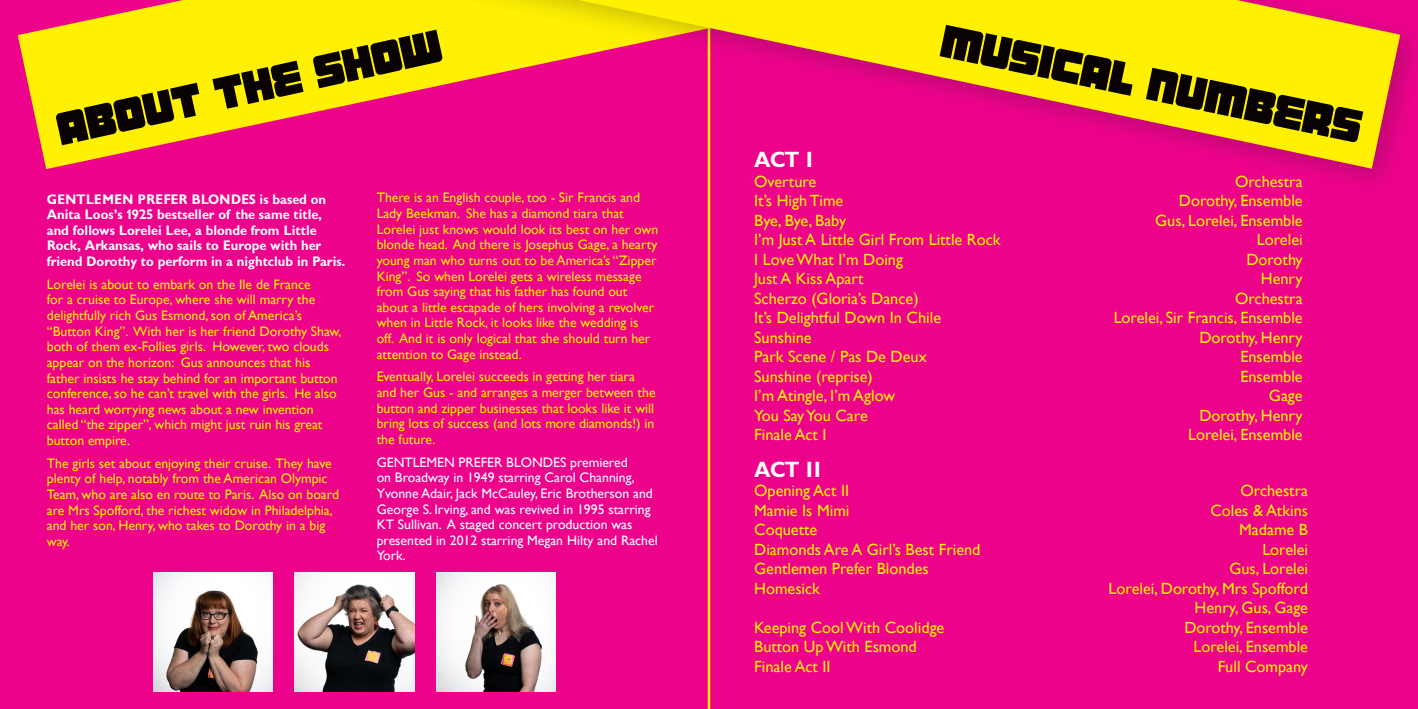
<style>
.page{position:relative;width:1418px;height:709px;background:#fff}
.page>*{position:absolute;margin:0;border:0;box-sizing:border-box;transform-origin:0 0}
.t1{font:45.62px "Metropolian Demo";color:#080302}
.t2{font:700 21.88px "Gill Sans Display MT Pro";color:#fff}
.t3{font:16.25px/19.5px "Gill Sans";color:#fff101;text-align:right}
.t4{font:13.75px/15.6px "Gill Sans";color:#fff101}
.t5{font:13.75px/15.6px "Gill Sans";color:#fff}
.t6{font:700 13.75px/15.6px "Gill Sans Display MT Pro";color:#fff}
</style>
<div class="page">
<div style="left:710px;top:198px;width:707px;height:511px;background:#ed028c"></div>
<div style="left:0;top:0;width:710px;height:709px;background:#ed028c"></div>
<svg style="left:18px;top:0;width:305px;height:169px;background:#fab523"></svg>
<div style="left:323px;top:0;width:1094px;height:198px;background:#231f20;opacity:.24"></div>
<svg style="left:337px;top:0;width:1063px;height:169px;background:#f37a44"></svg>
<img style="left:436px;top:572px;width:120px;height:119px">
<img style="left:295px;top:572px;width:119px;height:119px">
<img style="left:153px;top:572px;width:119px;height:119px">
<p class="t1" style="left:54px;top:116px;width:394px;rotate:-13deg">ABOUT THE SHOW</p>
<p class="t6" style="left:47px;top:191px;width:300px">GENTLEMEN PREFER BLONDES is based on Anita Loos’s 1925 bestseller of the same title, and follows Lorelei Lee, a blonde from Little Rock, Arkansas, who sails to Europe with her friend Dorothy to perform in a nightclub in Paris.</p>
<p class="t4" style="left:47px;top:276px;width:296px">Lorelei is about to embark on the Ile de France<br>for a cruise to Europe, where she will marry the delightfully rich Gus Esmond, son of America’s “Button King”. With her is her friend Dorothy Shaw, both of them ex-Follies girls. However, two clouds appear on the horizon: Gus announces that his father insists he stay behind for an important button conference, so he can’t travel with the girls. He also has heard worrying news about a new invention called “the zipper”, which might just ruin his great button empire.</p>
<p class="t4" style="left:47px;top:455px;width:294px">The girls set about enjoying their cruise. They have plenty of help, notably from the American Olympic Team, who are also en route to Paris. Also on board are Mrs Spofford, the richest widow in Philadelphia, and her son, Henry, who takes to Dorothy in a big way.</p>
<p class="t4" style="left:377px;top:190px;width:283px">There is an English couple, too - Sir Francis and Lady Beekman. She has a diamond tiara that Lorelei just knows would look its best on her own blonde head. And there is Josephus Gage, a hearty young man who turns out to be America’s “Zipper King”. So when Lorelei gets a wireless message from Gus saying that his father has found out about a little escapade of hers involving a revolver when in Little Rock, it looks like the wedding is off. And it is only logical that she should turn her attention to Gage instead.</p>
<p class="t4" style="left:377px;top:369px;width:280px">Eventually, Lorelei succeeds in getting her tiara and her Gus - and arranges a merger between the button and zipper businesses that looks like it will bring lots of success (and lots more diamonds!) in the future.</p>
<p class="t5" style="left:377px;top:454px;width:282px">GENTLEMEN PREFER BLONDES premiered<br>on Broadway in 1949 starring Carol Channing, Yvonne Adair, Jack McCauley, Eric Brotherson and George S. Irving, and was revived in 1995 starring KT Sullivan. A staged concert production was presented in 2012 starring Megan Hilty and Rachel York.</p>
<p class="t1" style="left:945px;top:24px;width:430px;rotate:12deg">MUSICAL NUMBERS</p>
<p class="t2" style="left:754px;top:147px;width:61px">ACT I</p>
<p class="t3" style="left:754px;top:171px;width:64px">Overture</p>
<p class="t3" style="left:1235px;top:171px;width:69px">Orchestra</p>
<p class="t3" style="left:754px;top:191px;width:91px">It’s High Time</p>
<p class="t3" style="left:1178px;top:191px;width:125px">Dorothy, Ensemble</p>
<p class="t3" style="left:754px;top:210px;width:94px">Bye, Bye, Baby</p>
<p class="t3" style="left:1155px;top:210px;width:149px">Gus, Lorelei, Ensemble</p>
<p class="t3" style="left:754px;top:230px;width:248px">I’m Just A Little Girl From Little Rock</p>
<p class="t3" style="left:1256px;top:230px;width:47px">Lorelei</p>
<p class="t3" style="left:754px;top:249px;width:150px">I Love What I’m Doing</p>
<p class="t3" style="left:1246px;top:249px;width:58px">Dorothy</p>
<p class="t3" style="left:754px;top:269px;width:111px">Just A Kiss Apart</p>
<p class="t3" style="left:1260px;top:269px;width:43px">Henry</p>
<p class="t3" style="left:754px;top:288px;width:166px">Scherzo (Gloria’s Dance)</p>
<p class="t3" style="left:1235px;top:288px;width:69px">Orchestra</p>
<p class="t3" style="left:754px;top:308px;width:188px">It’s Delightful Down In Chile</p>
<p class="t3" style="left:1113px;top:308px;width:190px">Lorelei, Sir Francis, Ensemble</p>
<p class="t3" style="left:754px;top:327px;width:59px">Sunshine</p>
<p class="t3" style="left:1199px;top:327px;width:105px">Dorothy, Henry</p>
<p class="t3" style="left:754px;top:347px;width:174px">Park Scene / Pas De Deux</p>
<p class="t3" style="left:1240px;top:347px;width:64px">Ensemble</p>
<p class="t3" style="left:754px;top:366px;width:120px">Sunshine (reprise)</p>
<p class="t3" style="left:1240px;top:366px;width:64px">Ensemble</p>
<p class="t3" style="left:754px;top:386px;width:142px">I’m Atingle, I’m Aglow</p>
<p class="t3" style="left:1268px;top:386px;width:35px">Gage</p>
<p class="t3" style="left:754px;top:405px;width:115px">You Say You Care</p>
<p class="t3" style="left:1199px;top:405px;width:105px">Dorothy, Henry</p>
<p class="t3" style="left:754px;top:425px;width:74px">Finale Act I</p>
<p class="t3" style="left:1188px;top:425px;width:116px">Lorelei, Ensemble</p>
<p class="t2" style="left:754px;top:456px;width:69px">ACT II</p>
<p class="t3" style="left:754px;top:481px;width:96px">Opening Act II</p>
<p class="t3" style="left:1240px;top:481px;width:69px">Orchestra</p>
<p class="t3" style="left:754px;top:500px;width:97px">Mamie Is Mimi</p>
<p class="t3" style="left:1210px;top:500px;width:99px">Coles &amp; Atkins</p>
<p class="t3" style="left:754px;top:520px;width:65px">Coquette</p>
<p class="t3" style="left:1239px;top:520px;width:70px">Madame B</p>
<p class="t3" style="left:754px;top:539px;width:228px">Diamonds Are A Girl’s Best Friend</p>
<p class="t3" style="left:1262px;top:539px;width:47px">Lorelei</p>
<p class="t3" style="left:754px;top:559px;width:176px">Gentlemen Prefer Blondes</p>
<p class="t3" style="left:1229px;top:559px;width:80px">Gus, Lorelei</p>
<p class="t3" style="left:754px;top:578px;width:67px">Homesick</p>
<p class="t3" style="left:1108px;top:578px;width:201px">Lorelei, Dorothy, Mrs Spofford<br>Henry, Gus, Gage</p>
<p class="t3" style="left:754px;top:617px;width:192px">Keeping Cool With Coolidge</p>
<p class="t3" style="left:1184px;top:617px;width:125px">Dorothy, Ensemble</p>
<p class="t3" style="left:754px;top:637px;width:164px">Button Up With Esmond</p>
<p class="t3" style="left:1193px;top:637px;width:116px">Lorelei, Ensemble</p>
<p class="t3" style="left:754px;top:656px;width:78px">Finale Act II</p>
<p class="t3" style="left:1217px;top:656px;width:92px">Full Company</p>
</div>
